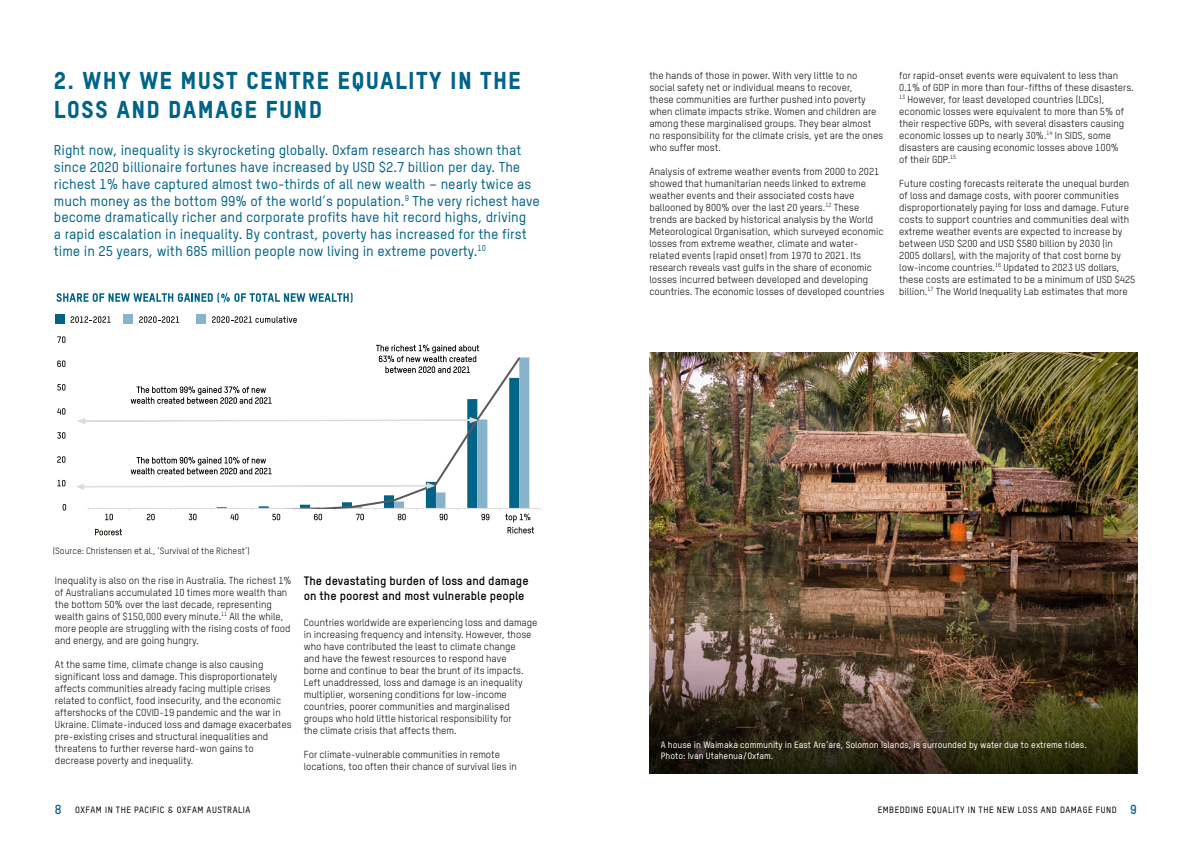
<style>
.page{position:relative;width:1191px;height:842px;background:#fff}
.page>*{position:absolute;margin:0;border:0;box-sizing:border-box;transform-origin:0 0}
.t1{font:24px/28.8px "Oxfam TSTARPRO Headline";letter-spacing:.05em;color:#006388}
.t2{font:500 14px/16.8px "Oxfam TSTARPRO";color:#006388}
.t3{font:700 12px/14.4px "Oxfam TSTARPRO";color:#000}
.t4{font:10px/12px "Oxfam TSTARPRO";color:#000}
.t5{font:500 9px/10.8px "Oxfam TSTARPRO";color:#fff}
.t6{font:500 9px "Oxfam TSTARPRO";letter-spacing:.05em;color:#000}
.t7{font:9px "Oxfam TSTARPRO";color:#000}
.s1{font-weight:700;font-size:13px;color:#006388}
</style>
<div class="page">
<img style="left:649px;top:353px;width:488px;height:331px">
<svg style="left:649px;top:684px;width:488px;height:90px;background:#3a311b"></svg>
<svg style="left:71px;top:316px;width:40px;height:7px"></svg>
<div style="left:55px;top:314px;width:10px;height:10px;background:#006388"></div>
<svg style="left:139px;top:316px;width:40px;height:7px"></svg>
<div style="left:124px;top:314px;width:9px;height:10px;background:#87b4ca"></div>
<svg style="left:212px;top:316px;width:85px;height:7px"></svg>
<div style="left:196px;top:314px;width:10px;height:10px;background:#87b4ca"></div>
<hr style="left:88px;top:508px;width:452px;height:1px;background:#dddcda">
<svg style="left:130px;top:357px;width:392px;height:151px"></svg>
<svg style="left:63px;top:504px;width:3px;height:6px"></svg>
<svg style="left:57px;top:480px;width:8px;height:6px"></svg>
<svg style="left:57px;top:456px;width:8px;height:7px"></svg>
<svg style="left:57px;top:432px;width:8px;height:7px"></svg>
<svg style="left:57px;top:408px;width:8px;height:7px"></svg>
<svg style="left:57px;top:384px;width:8px;height:7px"></svg>
<svg style="left:57px;top:360px;width:8px;height:7px"></svg>
<svg style="left:57px;top:336px;width:8px;height:7px"></svg>
<svg style="left:105px;top:514px;width:8px;height:6px"></svg>
<svg style="left:147px;top:514px;width:8px;height:6px"></svg>
<svg style="left:189px;top:514px;width:7px;height:6px"></svg>
<svg style="left:230px;top:514px;width:8px;height:6px"></svg>
<svg style="left:272px;top:514px;width:8px;height:6px"></svg>
<svg style="left:314px;top:514px;width:8px;height:6px"></svg>
<svg style="left:356px;top:514px;width:8px;height:6px"></svg>
<svg style="left:397px;top:514px;width:9px;height:6px"></svg>
<svg style="left:439px;top:514px;width:8px;height:6px"></svg>
<svg style="left:481px;top:514px;width:8px;height:6px"></svg>
<svg style="left:95px;top:529px;width:27px;height:6px"></svg>
<svg style="left:78px;top:417px;width:401px;height:8px"></svg>
<svg style="left:77px;top:482px;width:359px;height:8px"></svg>
<svg style="left:499px;top:509px;width:41px;height:24px"></svg>
<svg style="left:56px;top:293px;width:296px;height:10px"></svg>
<svg style="left:376px;top:344px;width:103px;height:29px"></svg>
<svg style="left:131px;top:386px;width:141px;height:18px"></svg>
<svg style="left:131px;top:457px;width:141px;height:17px"></svg>
<h1 class="t1" style="left:54px;top:66px;width:468px">2. WHY WE MUST CENTRE EQUALITY IN THE<br>LOSS AND DAMAGE FUND</h1>
<p class="t2" style="left:54px;top:142px;width:487px">Right now, inequality is skyrocketing globally. Oxfam research has shown that since 2020 billionaire fortunes have increased by USD $2.7 billion per day. The richest 1% have captured almost two-thirds of all new wealth – nearly twice as much money as the bottom 99% of the world’s population.<sup>9</sup> The very richest have become dramatically richer and corporate profits have hit record highs, driving<br>a rapid escalation in inequality. By contrast, poverty has increased for the first time in 25 years, with 685 million people now living in extreme poverty.<sup>10</sup></p>
<p class="t7" style="left:53px;top:546px;width:198px">(Source: Christensen et al., ‘Survival of the Richest’)</p>
<p class="t4" style="left:55px;top:574px;width:238px">Inequality is also on the rise in Australia. The richest 1% of Australians accumulated 10 times more wealth than the bottom 50% over the last decade, representing wealth gains of $150,000 every minute.<sup>11</sup> All the while, more people are struggling with the rising costs of food and energy, and are going hungry.</p>
<p class="t4" style="left:55px;top:658px;width:238px">At the same time, climate change is also causing significant loss and damage. This disproportionately affects communities already facing multiple crises related to conflict, food insecurity, and the economic aftershocks of the COVID-19 pandemic and the war in Ukraine. Climate-induced loss and damage exacerbates pre-existing crises and structural inequalities and threatens to further reverse hard-won gains to decrease poverty and inequality.</p>
<p class="t3" style="left:304px;top:574px;width:226px">The devastating burden of loss and damage on the poorest and most vulnerable people</p>
<p class="t4" style="left:304px;top:616px;width:235px">Countries worldwide are experiencing loss and damage in increasing frequency and intensity. However, those who have contributed the least to climate change<br>and have the fewest resources to respond have<br>borne and continue to bear the brunt of its impacts.<br>Left unaddressed, loss and damage is an inequality multiplier, worsening conditions for low-income countries, poorer communities and marginalised groups who hold little historical responsibility for<br>the climate crisis that affects them.</p>
<p class="t4" style="left:304px;top:748px;width:215px">For climate-vulnerable communities in remote locations, too often their chance of survival lies in</p>
<p class="t4" style="left:649px;top:69px;width:235px">the hands of those in power. With very little to no social safety net or individual means to recover,<br>these communities are further pushed into poverty when climate impacts strike. Women and children are among these marginalised groups. They bear almost no responsibility for the climate crisis, yet are the ones who suffer most.</p>
<p class="t4" style="left:649px;top:165px;width:237px">Analysis of extreme weather events from 2000 to 2021 showed that humanitarian needs linked to extreme weather events and their associated costs have ballooned by 800% over the last 20 years.<sup>12</sup> These trends are backed by historical analysis by the World Meteorological Organisation, which surveyed economic losses from extreme weather, climate and water&shy;related events (rapid onset) from 1970 to 2021. Its research reveals vast gulfs in the share of economic losses incurred between developed and developing countries. The economic losses of developed countries</p>
<p class="t4" style="left:899px;top:69px;width:236px">for rapid-onset events were equivalent to less than 0.1% of GDP in more than four-fifths of these disasters.<br><sup>13</sup> However, for least developed countries (LDCs), economic losses were equivalent to more than 5% of their respective GDPs, with several disasters causing economic losses up to nearly 30%.<sup>14</sup> In SIDS, some disasters are causing economic losses above 100%<br>of their GDP.<sup>15</sup></p>
<p class="t4" style="left:899px;top:177px;width:238px">Future costing forecasts reiterate the unequal burden of loss and damage costs, with poorer communities disproportionately paying for loss and damage. Future costs to support countries and communities deal with extreme weather events are expected to increase by between USD $200 and USD $580 billion by 2030 (in 2005 dollars), with the majority of that cost borne by low-income countries.<sup>16</sup> Updated to 2023 US dollars, these costs are estimated to be a minimum of USD $425 billion.<sup>17</sup> The World Inequality Lab estimates that more</p>
<p class="t5" style="left:660px;top:739px;width:427px">A house in Waimaka community in East Are’are, Solomon Islands, is surrounded by water due to extreme tides.<br>Photo: Ivan Utahenua/Oxfam.</p>
<p class="t6" style="left:55px;top:804px;width:197px"><span class="s1">8</span> OXFAM IN THE PACIFIC &amp; OXFAM AUSTRALIA</p>
<p class="t6" style="left:877px;top:804px;width:261px">EMBEDDING EQUALITY IN THE NEW LOSS AND DAMAGE FUND <span class="s1">9</span></p>
</div>
